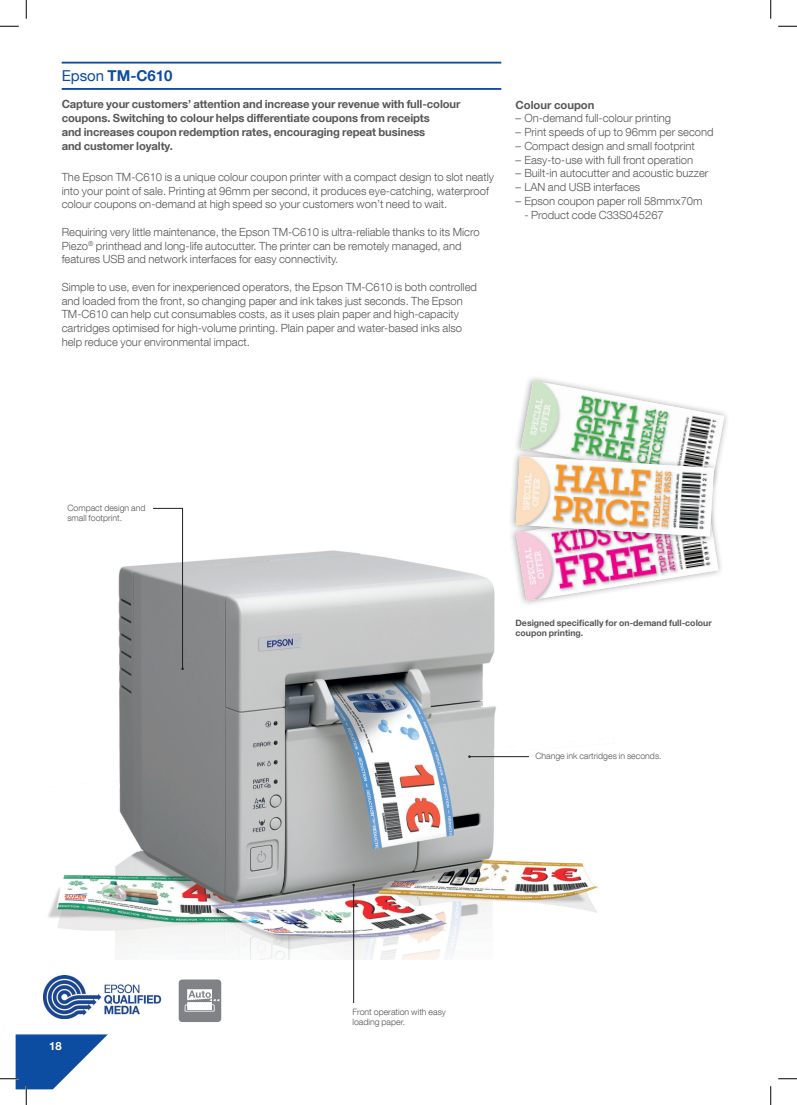
<style>
.page{position:relative;width:797px;height:1105px;background:#fff}
.page>*{position:absolute;margin:0;border:0;box-sizing:border-box;transform-origin:0 0}
.lock-up_12_14-55roma{font:700 15px "Helvetica Neue LT Com";color:#0d4da1}
.body__9_11-45light_8{font:300 11.25px/13.8px "Helvetica Neue LT Com";color:#57585a}
.body_bold__9_11-75bo{font:700 11.25px/13.8px "Helvetica Neue LT Com";letter-spacing:-.01em;color:#57585a}
.t1{font:700 11.25px "Helvetica Neue LT Com";color:#fff}
.caption_body__7_8-45{font:300 8.75px/10px "Helvetica Neue LT Com";color:#57585a}
.caption_body__7_8-45-2{font:700 8.75px/10px "Helvetica Neue LT Com";color:#57585a}
.s1{font-weight:400}
</style>
<div class="page">
<img style="left:48px;top:550px;width:550px;height:410px">
<div style="left:508px;top:496px;width:216px;height:111px;background:#fff"></div>
<div style="left:508px;top:450px;width:211px;height:93px;background:#231f20;opacity:.4"></div>
<svg style="left:515px;top:381px;width:209px;height:220px"></svg>
<img style="left:515px;top:456px;width:199px;height:81px">
<hr style="left:469px;top:756px;width:60px;height:1px;background:#231f20">
<div style="left:515px;top:614px;width:213px;height:64px;background:#fff"></div>
<div style="left:529px;top:753px;width:139px;height:28px;background:#fff"></div>
<hr style="left:353px;top:885px;width:1px;height:118px;background:#231f20">
<hr style="left:62px;top:62px;width:439px;height:2px;background:#0d4da1">
<hr style="left:62px;top:88px;width:439px;height:2px;background:#0d4da1">
<div style="left:179px;top:979px;width:42px;height:43px;background:#808285;border-radius:4px"></div>
<svg style="left:184px;top:989px;width:35px;height:22px"></svg>
<svg style="left:152px;top:508px;width:32px;height:162px"></svg>
<img style="left:44px;top:976px;width:118px;height:42px">
<svg style="left:0;top:25px;width:19px;height:2px"></svg>
<svg style="left:778px;top:25px;width:19px;height:2px"></svg>
<svg style="left:778px;top:1078px;width:19px;height:1px"></svg>
<svg style="left:25px;top:0;width:2px;height:19px"></svg>
<svg style="left:0;top:1034px;width:108px;height:71px"></svg>
<svg style="left:770px;top:0;width:1px;height:19px"></svg>
<svg style="left:770px;top:1086px;width:1px;height:19px"></svg>
<p class="lock-up_12_14-55roma" style="left:62px;top:66px;width:112px"><span class="s1">Epson</span> TM-C610</p>
<p class="body_bold__9_11-75bo" style="left:62px;top:97px;width:400px">Capture your customers’ attention and increase your revenue with full-colour coupons. Switching to colour helps differentiate coupons from receipts<br>and increases coupon redemption rates, encouraging repeat business<br>and customer loyalty.</p>
<p class="body__9_11-45light_8" style="left:62px;top:170px;width:434px">The Epson TM-C610 is a unique colour coupon printer with a compact design to slot neatly into your point of sale. Printing at 96mm per second, it produces eye-catching, waterproof colour coupons on-demand at high speed so your customers won’t need to wait.</p>
<p class="body__9_11-45light_8" style="left:62px;top:225px;width:419px">Requiring very little maintenance, the Epson TM-C610 is ultra-reliable thanks to its Micro<br>Piezo<sup>®</sup> printhead and long-life autocutter. The printer can be remotely managed, and features USB and network interfaces for easy connectivity.</p>
<p class="body__9_11-45light_8" style="left:62px;top:280px;width:417px">Simple to use, even for inexperienced operators, the Epson TM-C610 is both controlled and loaded from the front, so changing paper and ink takes just seconds. The Epson TM-C610 can help cut consumables costs, as it uses plain paper and high-capacity cartridges optimised for high-volume printing. Plain paper and water-based inks also help reduce your environmental impact.</p>
<p class="body_bold__9_11-75bo" style="left:515px;top:97px;width:80px">Colour coupon</p>
<p class="body__9_11-45light_8" style="left:515px;top:111px;width:157px">– On-demand full-colour printing</p>
<p class="body__9_11-45light_8" style="left:515px;top:125px;width:200px">– Print speeds of up to 96mm per second</p>
<p class="body__9_11-45light_8" style="left:515px;top:139px;width:181px">– Compact design and small footprint</p>
<p class="body__9_11-45light_8" style="left:515px;top:153px;width:179px">– Easy-to-use with full front operation</p>
<p class="body__9_11-45light_8" style="left:515px;top:166px;width:194px">– Built-in autocutter and acoustic buzzer</p>
<p class="body__9_11-45light_8" style="left:515px;top:180px;width:126px">– LAN and USB interfaces</p>
<p class="body__9_11-45light_8" style="left:515px;top:194px;width:189px">– Epson coupon paper roll 58mmx70m</p>
<p class="body__9_11-45light_8" style="left:524px;top:208px;width:141px">- Product code C33S045267</p>
<p class="caption_body__7_8-45" style="left:67px;top:502px;width:80px">Compact design and small footprint.</p>
<p class="caption_body__7_8-45-2" style="left:515px;top:617px;width:198px">Designed specifically for on-demand full-colour coupon printing.</p>
<p class="caption_body__7_8-45" style="left:535px;top:751px;width:128px">Change ink cartridges in seconds.</p>
<p class="t1" style="left:49px;top:1038px;width:14px">18</p>
<p class="caption_body__7_8-45" style="left:352px;top:1007px;width:95px">Front operation with easy</p>
<p class="caption_body__7_8-45" style="left:352px;top:1017px;width:54px">loading paper.</p>
</div>
